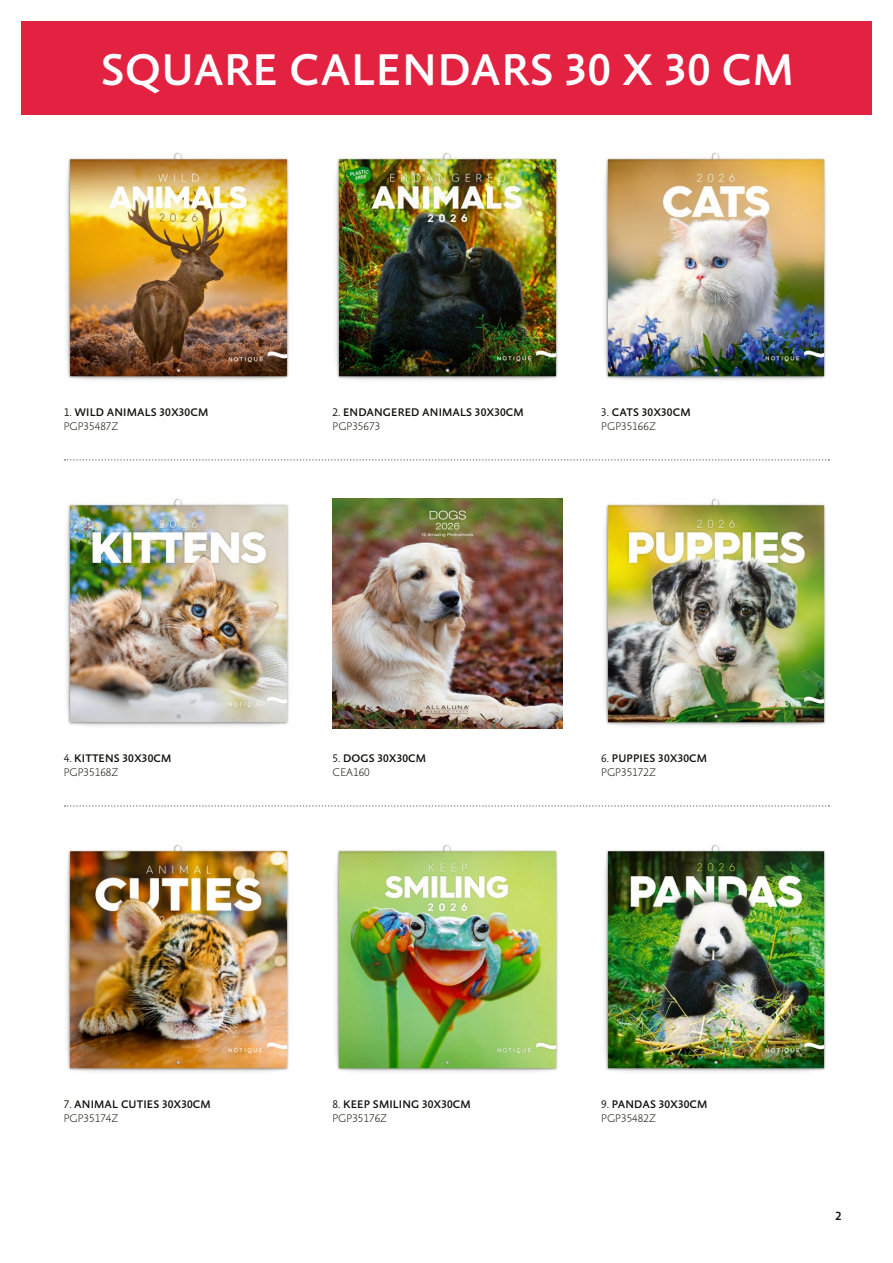
<style>
.page{position:relative;width:893px;height:1263px;background:#fff}
.page>*{position:absolute;margin:0;border:0;box-sizing:border-box;transform-origin:0 0}
.t1{font:500 45px "Absara Sans OT";letter-spacing:.01em;color:#fff}
.t2{font:500 12px "Absara Sans OT";color:#12120d}
.t3{font:500 11.1px/13.4px "Absara Sans OT";letter-spacing:.01em;color:#12120d}
.s1{font-weight:300}
.s2{font-weight:100}
</style>
<div class="page">
<div style="left:21px;top:21px;width:851px;height:94px;background:#e32141"></div>
<svg style="left:65px;top:459px;width:764px;height:2px"></svg>
<svg style="left:65px;top:805px;width:764px;height:2px"></svg>
<img style="left:66px;top:153px;width:223px;height:227px">
<img style="left:334px;top:153px;width:224px;height:227px">
<img style="left:604px;top:153px;width:222px;height:227px">
<img style="left:65px;top:499px;width:224px;height:227px">
<img style="left:332px;top:499px;width:230px;height:229px">
<img style="left:604px;top:499px;width:222px;height:227px">
<img style="left:66px;top:845px;width:223px;height:227px">
<img style="left:335px;top:845px;width:223px;height:227px">
<img style="left:604px;top:845px;width:222px;height:227px">
<h1 class="t1" style="left:101px;top:46px;width:695px">SQUARE CALENDARS 30 X 30 CM</h1>
<p class="t3" style="left:64px;top:406px;width:146px"><span class="s1">1.</span> WILD ANIMALS 30X30CM<br><span class="s2">PGP35487Z</span></p>
<p class="t3" style="left:332px;top:406px;width:193px"><span class="s1">2.</span> ENDANGERED ANIMALS 30X30CM<br><span class="s2">PGP35673</span></p>
<p class="t3" style="left:601px;top:406px;width:91px"><span class="s1">3.</span> CATS 30X30CM<br><span class="s2">PGP35166Z</span></p>
<p class="t3" style="left:64px;top:753px;width:109px"><span class="s1">4.</span> KITTENS 30X30CM<br><span class="s2">PGP35168Z</span></p>
<p class="t3" style="left:332px;top:753px;width:95px"><span class="s1">5.</span> DOGS 30X30CM<br><span class="s2">CEA160</span></p>
<p class="t3" style="left:601px;top:753px;width:107px"><span class="s1">6.</span> PUPPIES 30X30CM<br><span class="s2">PGP35172Z</span></p>
<p class="t3" style="left:64px;top:1099px;width:149px"><span class="s1">7.</span> ANIMAL CUTIES 30X30CM<br><span class="s2">PGP35174Z</span></p>
<p class="t3" style="left:332px;top:1099px;width:140px"><span class="s1">8.</span> KEEP SMILING 30X30CM<br><span class="s2">PGP35176Z</span></p>
<p class="t3" style="left:601px;top:1099px;width:108px"><span class="s1">9.</span> PANDAS 30X30CM<br><span class="s2">PGP35482Z</span></p>
<p class="t2" style="left:835px;top:1210px;width:8px">2</p>
</div>
